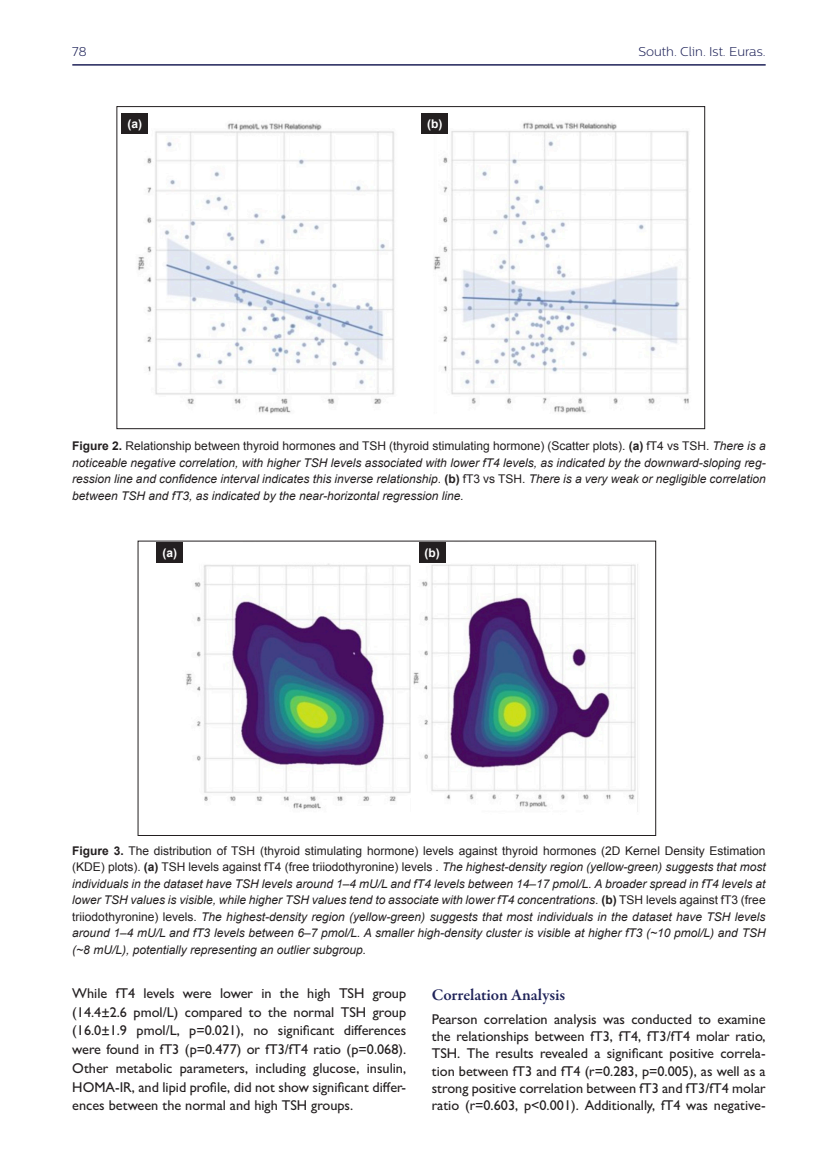
<style>
.page{position:relative;width:838px;height:1170px;background:#fff}
.page>*{position:absolute;margin:0;border:0;box-sizing:border-box;transform-origin:0 0}
.Alt_baslik_KARTAL{font:600 16.5px "Garamond Premr Pro";letter-spacing:-.005em;color:#1f2359}
.Anayazi_KARTAL{font:500 14.25px/18.8px "Gill Sans MT Pro";color:#231f20;text-align:justify}
.Sayfa_numarasi_KARTA{font:300 12.75px "Centrale Sans";color:#1f2359}
.Sekil_altyazi_KARTAL{font:italic 12px/16.5px "Arial";color:#231f20;text-align:justify}
.Sekil_altyazi_KARTAL-2{font:700 12px "Arial";color:#fff}
.s1{font-weight:700;font-style:normal}
.s2{font-style:normal}
</style>
<div class="page">
<hr style="left:72px;top:64px;width:693px;height:2px;background:#1f2359">
<img style="left:121px;top:113px;width:568px;height:301px">
<div style="left:122px;top:113px;width:26px;height:20px;background:#231f20"></div>
<div style="left:421px;top:113px;width:27px;height:20px;background:#231f20"></div>
<img style="left:163px;top:543px;width:475px;height:269px">
<div style="left:156px;top:542px;width:27px;height:20px;background:#231f20"></div>
<div style="left:419px;top:542px;width:26px;height:20px;background:#231f20"></div>
<p class="Sayfa_numarasi_KARTA" style="left:72px;top:45px;width:16px">78</p>
<p class="Sayfa_numarasi_KARTA" style="left:638px;top:45px;width:129px">South. Clin. Ist. Euras.</p>
<p class="Sekil_altyazi_KARTAL-2" style="left:127px;top:115px;width:16px">(a)</p>
<p class="Sekil_altyazi_KARTAL-2" style="left:427px;top:115px;width:17px">(b)</p>
<p class="Sekil_altyazi_KARTAL" style="left:72px;top:437px;width:695px"><span class="s1">Figure 2.</span> <span class="s2">Relationship between thyroid hormones and TSH (thyroid stimulating hormone) (Scatter plots).</span> <span class="s1">(a)</span> <span class="s2">fT4 vs TSH.</span> There is a noticeable negative correlation, with higher TSH levels associated with lower fT4 levels, as indicated by the downward-sloping reg&shy;ression line and confidence interval indicates this inverse relationship<span class="s2">.</span> <span class="s1">(b)</span> <span class="s2">fT3 vs TSH.</span> There is a very weak or negligible correlation between TSH and fT3, as indicated by the near-horizontal regression line.</p>
<p class="Sekil_altyazi_KARTAL-2" style="left:162px;top:544px;width:16px">(a)</p>
<p class="Sekil_altyazi_KARTAL-2" style="left:424px;top:544px;width:17px">(b)</p>
<p class="Sekil_altyazi_KARTAL" style="left:72px;top:842px;width:695px"><span class="s1">Figure 3.</span> <span class="s2">The distribution of TSH (thyroid stimulating hormone) levels against thyroid hormones (2D Kernel Density Estimation (KDE) plots).</span> <span class="s1">(a)</span> <span class="s2">TSH levels against fT4 (free triiodothyronine) levels .</span> The highest-density region (yellow-green) suggests that most individuals in the dataset have TSH levels around 1–4 mU/L and fT4 levels between 14–17 pmol/L. A broader spread in fT4 levels at lower TSH values is visible, while higher TSH values tend to associate with lower fT4 concentrations<span class="s2">.</span> <span class="s1">(b)</span> <span class="s2">TSH levels against fT3 (free triiodothyronine) levels.</span> The highest-density region (yellow-green) suggests that most individuals in the dataset have TSH levels around 1–4 mU/L and fT3 levels between 6–7 pmol/L. A smaller high-density cluster is visible at higher fT3 (~10 pmol/L) and TSH (~8 mU/L), potentially representing an outlier subgroup.</p>
<p class="Anayazi_KARTAL" style="left:72px;top:983px;width:335px">While fT4 levels were lower in the high TSH group (14.4±2.6 pmol/L) compared to the normal TSH group (16.0±1.9 pmol/L, p=0.021), no significant differences were found in fT3 (p=0.477) or fT3/fT4 ratio (p=0.068).<br>Other metabolic parameters, including glucose, insulin, HOMA-IR, and lipid profile, did not show significant differ&shy;ences between the normal and high TSH groups.</p>
<p class="Alt_baslik_KARTAL" style="left:432px;top:984px;width:135px">Correlation Analysis</p>
<p class="Anayazi_KARTAL" style="left:432px;top:1010px;width:335px;line-height:17.2px">Pearson correlation analysis was conducted to examine the relationships between fT3, fT4, fT3/fT4 molar ratio, TSH. The results revealed a significant positive correla&shy;tion between fT3 and fT4 (r=0.283, p=0.005), as well as a strong positive correlation between fT3 and fT3/fT4 molar ratio (r=0.603, p&lt;0.001). Additionally, fT4 was negative-</p>
</div>
